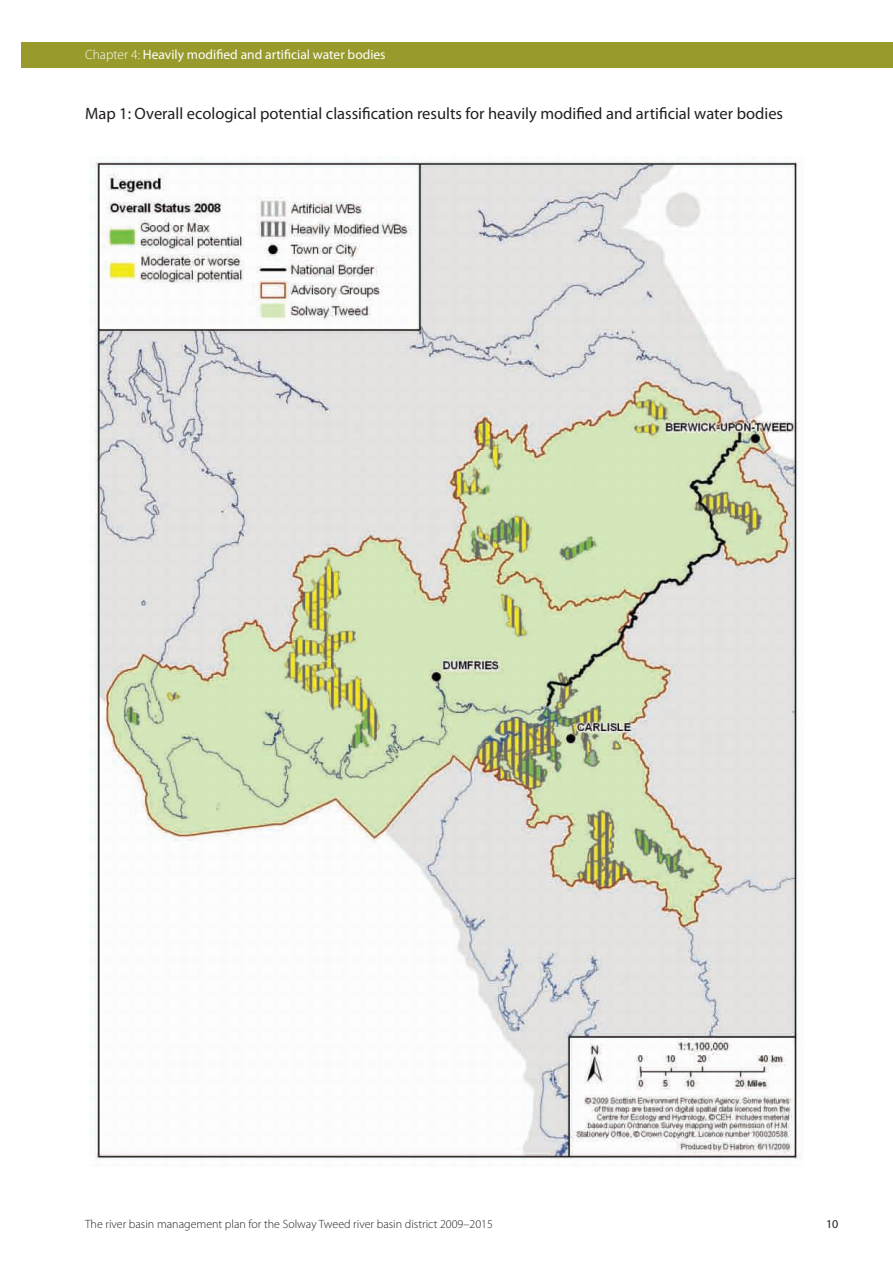
<style>
.page{position:relative;width:893px;height:1263px;background:#fff}
.page>*{position:absolute;margin:0;border:0;box-sizing:border-box;transform-origin:0 0}
.t1{font:16.5px "Myriad Pro";color:#231f20}
.t2{font:13.5px "Myriad Pro";color:#fff}
.t3{font:300 12px "Myriad Pro";color:#231f20}
.t4{font:12px "Myriad Pro";color:#231f20}
.s1{font-weight:300}
</style>
<div class="page">
<div style="left:21px;top:43px;width:872px;height:25px;background:#989a2c"></div>
<img style="left:94px;top:161px;width:704px;height:998px">
<p class="t2" style="left:85px;top:49px;width:302px"><span class="s1">Chapter 4:</span> Heavily modified and artificial water bodies</p>
<p class="t1" style="left:85px;top:107px;width:700px">Map 1: Overall ecological potential classification results for heavily modified and artificial water bodies</p>
<p class="t3" style="left:85px;top:1219px;width:409px">The river basin management plan for the Solway Tweed river basin district 2009–2015</p>
<p class="t4" style="left:826px;top:1219px;width:14px">10</p>
</div>
